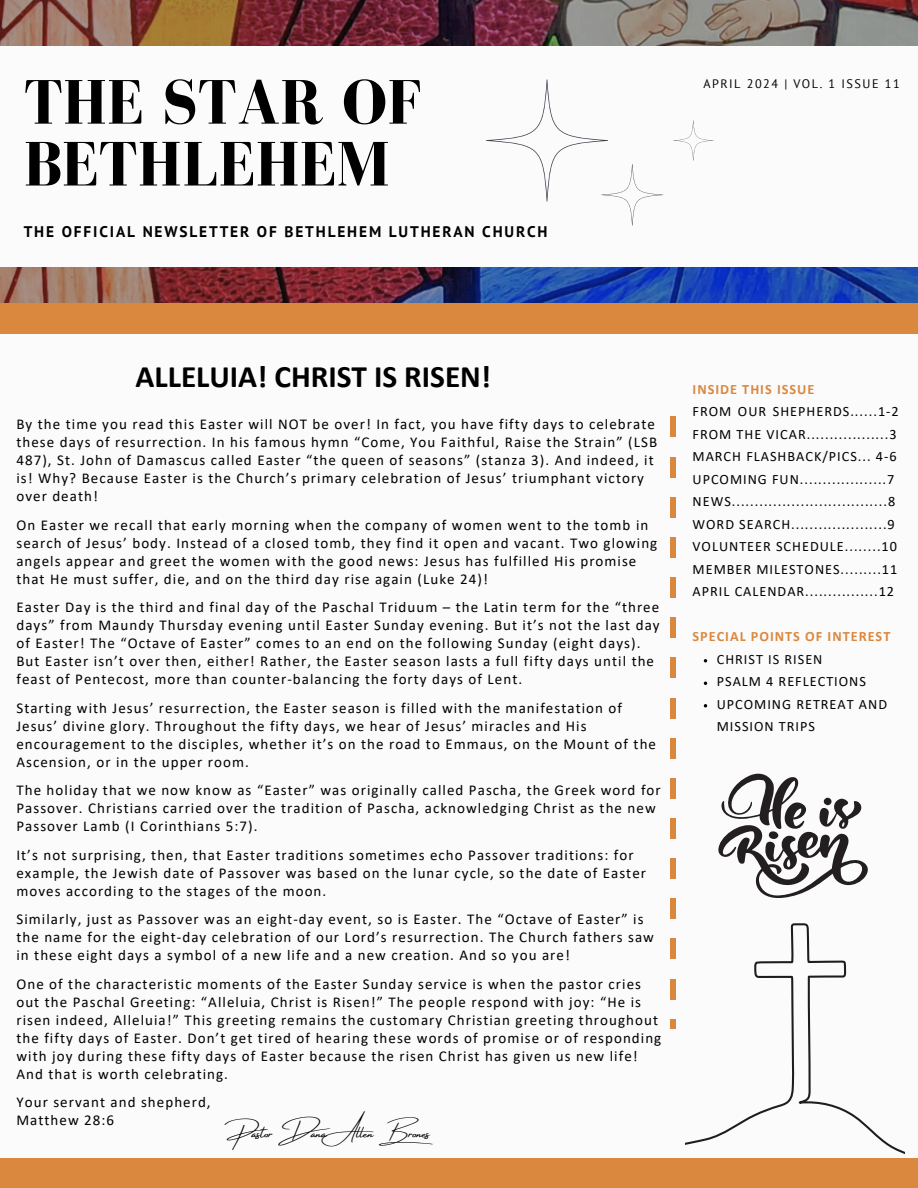
<style>
.page{position:relative;width:918px;height:1188px;background:#fbfbfb}
.page>*{position:absolute;margin:0;border:0;box-sizing:border-box;transform-origin:0 0}
.t1{font:700 64.5px/61.8px "Bodoni FLF";color:#000}
.t2{font:700 31.35px "Calibri";color:#000}
.t3{font:15.45px "Amsterdam Four";color:#000}
.t4{font:700 15.3px "PT Sans";letter-spacing:.12em;color:#000}
.t5{font:15px/18px "Calibri";letter-spacing:.07em;color:#000}
.t6{font:14.25px/22.5px "Calibri";letter-spacing:.07em;color:#000}
.t7{font:700 14.25px "Calibri";letter-spacing:.07em;color:#db883f}
.t8{font:14.25px "Calibri";letter-spacing:.07em;color:#040606}
.t9{font:12.3px "PT Sans";letter-spacing:.12em;color:#000}
.s1{font-weight:700;color:#db883f}
</style>
<div class="page">
<div style="left:0;top:257px;width:918px;height:76px;background:#db883f"></div>
<img style="left:0;top:0;width:918px;height:302px">
<div style="left:0;top:47px;width:918px;height:220px;background:#fbfbfb"></div>
<svg style="left:685px;top:923px;width:219px;height:231px"></svg>
<div style="left:0;top:1158px;width:918px;height:30px;background:#db883f"></div>
<div style="left:670px;top:1019px;width:6px;height:10px;background:#db883f"></div>
<div style="left:670px;top:979px;width:6px;height:20px;background:#db883f"></div>
<div style="left:670px;top:939px;width:6px;height:20px;background:#db883f"></div>
<div style="left:670px;top:497px;width:6px;height:20px;background:#db883f"></div>
<div style="left:670px;top:537px;width:6px;height:20px;background:#db883f"></div>
<div style="left:670px;top:578px;width:6px;height:20px;background:#db883f"></div>
<div style="left:670px;top:457px;width:6px;height:20px;background:#db883f"></div>
<div style="left:670px;top:417px;width:6px;height:20px;background:#db883f"></div>
<div style="left:670px;top:658px;width:6px;height:20px;background:#db883f"></div>
<div style="left:670px;top:778px;width:6px;height:20px;background:#db883f"></div>
<div style="left:670px;top:818px;width:6px;height:21px;background:#db883f"></div>
<div style="left:670px;top:859px;width:6px;height:20px;background:#db883f"></div>
<div style="left:670px;top:698px;width:6px;height:20px;background:#db883f"></div>
<div style="left:670px;top:899px;width:6px;height:20px;background:#db883f"></div>
<div style="left:670px;top:738px;width:6px;height:20px;background:#db883f"></div>
<div style="left:670px;top:618px;width:6px;height:20px;background:#db883f"></div>
<svg style="left:486px;top:79px;width:177px;height:147px"></svg>
<svg style="left:673px;top:120px;width:41px;height:41px"></svg>
<svg style="left:718px;top:773px;width:150px;height:125px"></svg>
<p class="t1" style="left:24px;top:71px;width:401px">THE STAR OF<br>BETHLEHEM</p>
<p class="t9" style="left:703px;top:75px;width:198px">APRIL 2024 | VOL. 1 ISSUE 11</p>
<p class="t4" style="left:24px;top:222px;width:525px">THE OFFICIAL NEWSLETTER OF BETHLEHEM LUTHERAN CHURCH</p>
<h3 class="t2" style="left:136px;top:364px;width:357px">ALLELUIA! CHRIST IS RISEN!</h3>
<h1 class="t5" style="left:16px;top:416px;width:642px">By the time you read this Easter will NOT be over! In fact, you have fifty days to celebrate these days of resurrection. In his famous hymn “Come, You Faithful, Raise the Strain” (LSB 487), St. John of Damascus called Easter “the queen of seasons” (stanza 3). And indeed, it is! Why? Because Easter is the Church’s primary celebration of Jesus’ triumphant victory over death!</h1>
<p class="t5" style="left:16px;top:517px;width:642px">On Easter we recall that early morning when the company of women went to the tomb in search of Jesus’ body. Instead of a closed tomb, they find it open and vacant. Two glowing angels appear and greet the women with the good news: Jesus has fulfilled His promise that He must suffer, die, and on the third day rise again (Luke 24)!</p>
<p class="t5" style="left:16px;top:599px;width:645px">Easter Day is the third and final day of the Paschal Triduum – the Latin term for the “three days” from Maundy Thursday evening until Easter Sunday evening. But it’s not the last day of Easter! The “Octave of Easter” comes to an end on the following Sunday (eight days).<br>But Easter isn’t over then, either! Rather, the Easter season lasts a full fifty days until the feast of Pentecost, more than counter-balancing the forty days of Lent.</p>
<p class="t5" style="left:16px;top:700px;width:641px">Starting with Jesus’ resurrection, the Easter season is filled with the manifestation of Jesus’ divine glory. Throughout the fifty days, we hear of Jesus’ miracles and His encouragement to the disciples, whether it’s on the road to Emmaus, on the Mount of the Ascension, or in the upper room.</p>
<p class="t5" style="left:16px;top:782px;width:646px">The holiday that we now know as “Easter” was originally called Pascha, the Greek word for<br>Passover. Christians carried over the tradition of Pascha, acknowledging Christ as the new<br>Passover Lamb (I Corinthians 5:7).</p>
<h3 class="t5" style="left:16px;top:847px;width:631px">It’s not surprising, then, that Easter traditions sometimes echo Passover traditions: for example, the Jewish date of Passover was based on the lunar cycle, so the date of Easter moves according to the stages of the moon.</h3>
<p class="t5" style="left:16px;top:911px;width:639px">Similarly, just as Passover was an eight-day event, so is Easter. The “Octave of Easter” is the name for the eight-day celebration of our Lord’s resurrection. The Church fathers saw in these eight days a symbol of a new life and a new creation. And so you are!</p>
<h2 class="t5" style="left:16px;top:976px;width:646px">One of the characteristic moments of the Easter Sunday service is when the pastor cries out the Paschal Greeting: “Alleluia, Christ is Risen!” The people respond with joy: “He is risen indeed, Alleluia!” This greeting remains the customary Christian greeting throughout the fifty days of Easter. Don’t get tired of hearing these words of promise or of responding with joy during these fifty days of Easter because the risen Christ has given us new life!<br>And that is worth celebrating.</h2>
<h4 class="t5" style="left:16px;top:1094px;width:196px">Your servant and shepherd,<br>Matthew 28:6</h4>
<h5 class="t3" style="left:231px;top:1124px;width:203px">Pastor Dana Allen Brones</h5>
<h5 class="t6" style="left:693px;top:379px;width:208px"><span class="s1">INSIDE THIS ISSUE<br></span>FROM OUR SHEPHERDS......1-2<br>FROM THE VICAR..................3<br>MARCH FLASHBACK/PICS... 4-6<br>UPCOMING FUN...................7<br>NEWS..................................8<br>WORD SEARCH.....................9<br>VOLUNTEER SCHEDULE........10<br>MEMBER MILESTONES.........11<br>APRIL CALENDAR................12</h5>
<h5 class="t7" style="left:693px;top:630px;width:199px">SPECIAL POINTS OF INTEREST</h5>
<h5 class="t8" style="left:717px;top:653px;width:107px">CHRIST IS RISEN</h5>
<h5 class="t6" style="left:717px;top:671px;width:151px">PSALM 4 REFLECTIONS</h5>
<h5 class="t6" style="left:717px;top:694px;width:172px">UPCOMING RETREAT AND<br>MISSION TRIPS</h5>
</div>
